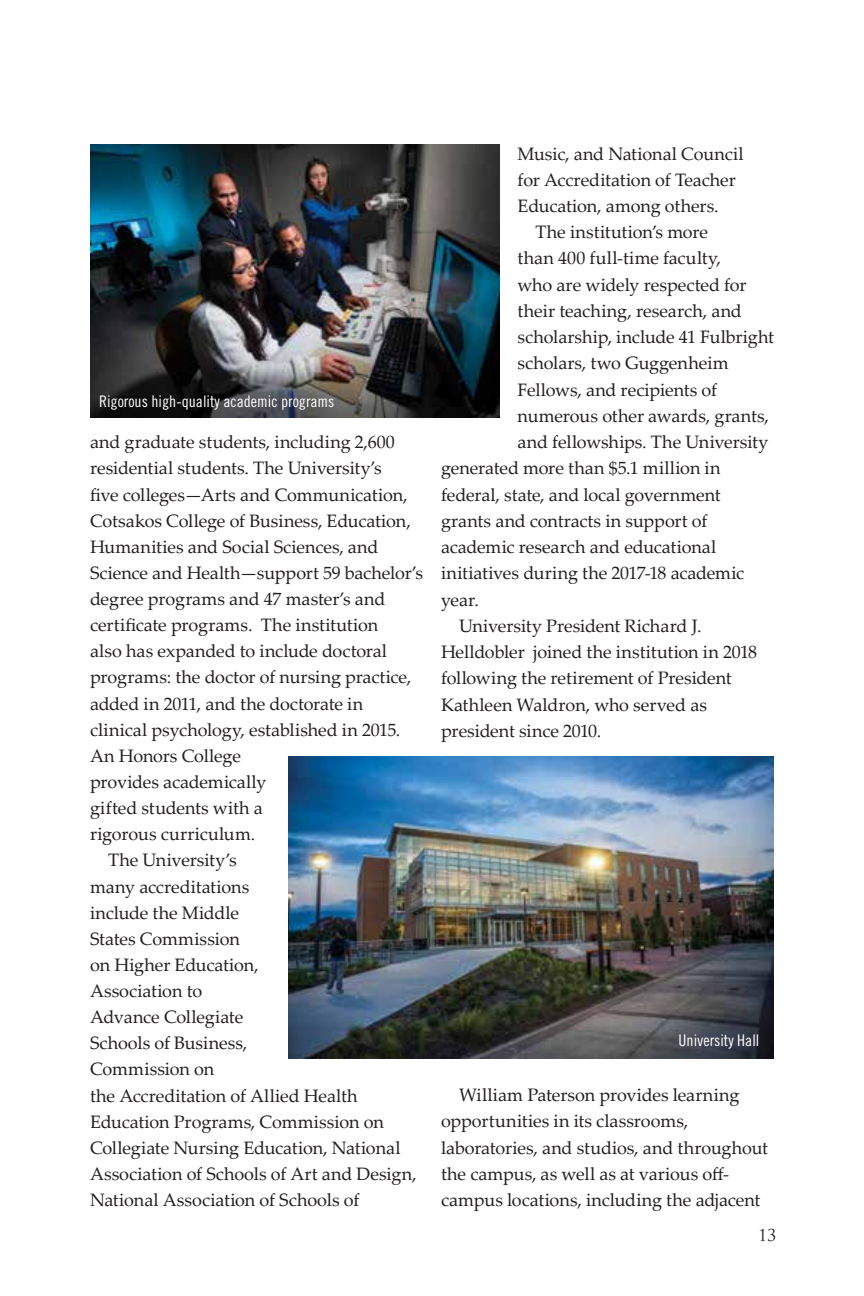
<style>
.page{position:relative;width:864px;height:1296px;background:#fff}
.page>*{position:absolute;margin:0;border:0;box-sizing:border-box;transform-origin:0 0}
.t1{font:18px/26.2px "Palatino Linotype";letter-spacing:-.005em;color:#231f20}
.t2{font:16px "Trade Gothic Cond Eighteen";color:#fff}
.t3{font:16px "Trajan Pro";color:#231f20}
</style>
<div class="page">
<img style="left:90px;top:144px;width:410px;height:273px">
<img style="left:288px;top:756px;width:486px;height:303px">
<p class="t2" style="left:99px;top:391px;width:237px">Rigorous high-quality academic programs</p>
<p class="t1" style="left:90px;top:428px;width:306px">and graduate students, including 2,600</p>
<p class="t1" style="left:90px;top:454px;width:293px">residential students. The University’s</p>
<p class="t1" style="left:90px;top:481px;width:319px">five colleges—Arts and Communication,</p>
<p class="t1" style="left:90px;top:507px;width:322px">Cotsakos College of Business, Education,</p>
<p class="t1" style="left:90px;top:533px;width:290px">Humanities and Social Sciences, and</p>
<p class="t1" style="left:90px;top:559px;width:335px">Science and Health—support 59 bachelor’s</p>
<p class="t1" style="left:90px;top:585px;width:297px">degree programs and 47 master’s and</p>
<p class="t1" style="left:90px;top:611px;width:290px">certificate programs. The institution</p>
<p class="t1" style="left:90px;top:637px;width:299px">also has expanded to include doctoral</p>
<p class="t1" style="left:90px;top:664px;width:323px">programs: the doctor of nursing practice,</p>
<p class="t1" style="left:90px;top:690px;width:275px">added in 2011, and the doctorate in</p>
<p class="t1" style="left:90px;top:716px;width:312px">clinical psychology, established in 2015.</p>
<p class="t1" style="left:90px;top:742px;width:153px">An Honors College</p>
<p class="t1" style="left:90px;top:768px;width:178px">provides academically</p>
<p class="t1" style="left:90px;top:794px;width:174px">gifted students with a</p>
<p class="t1" style="left:90px;top:820px;width:167px">rigorous curriculum.</p>
<p class="t1" style="left:108px;top:846px;width:130px">The University’s</p>
<p class="t1" style="left:90px;top:873px;width:161px">many accreditations</p>
<p class="t1" style="left:90px;top:899px;width:151px">include the Middle</p>
<p class="t1" style="left:90px;top:925px;width:151px">States Commission</p>
<p class="t1" style="left:90px;top:951px;width:170px">on Higher Education,</p>
<p class="t1" style="left:90px;top:977px;width:114px">Association to</p>
<p class="t1" style="left:90px;top:1003px;width:155px">Advance Collegiate</p>
<p class="t1" style="left:90px;top:1029px;width:159px">Schools of Business,</p>
<p class="t1" style="left:90px;top:1056px;width:126px">Commission on</p>
<p class="t1" style="left:90px;top:1082px;width:269px">the Accreditation of Allied Health</p>
<p class="t1" style="left:90px;top:1108px;width:295px">Education Programs, Commission on</p>
<p class="t1" style="left:90px;top:1134px;width:312px">Collegiate Nursing Education, National</p>
<p class="t1" style="left:90px;top:1160px;width:328px">Association of Schools of Art and Design,</p>
<p class="t1" style="left:90px;top:1186px;width:271px">National Association of Schools of</p>
<p class="t1" style="left:518px;top:140px;width:228px">Music, and National Council</p>
<p class="t1" style="left:518px;top:166px;width:220px">for Accreditation of Teacher</p>
<p class="t1" style="left:518px;top:192px;width:202px">Education, among others.</p>
<p class="t1" style="left:536px;top:218px;width:174px">The institution’s more</p>
<p class="t1" style="left:518px;top:245px;width:205px">than 400 full-time faculty,</p>
<p class="t1" style="left:518px;top:271px;width:231px">who are widely respected for</p>
<p class="t1" style="left:518px;top:297px;width:226px">their teaching, research, and</p>
<p class="t1" style="left:518px;top:323px;width:258px">scholarship, include 41 Fulbright</p>
<p class="t1" style="left:518px;top:350px;width:213px">scholars, two Guggenheim</p>
<p class="t1" style="left:518px;top:376px;width:201px">Fellows, and recipients of</p>
<p class="t1" style="left:518px;top:402px;width:253px">numerous other awards, grants,</p>
<p class="t1" style="left:518px;top:428px;width:252px">and fellowships. The University</p>
<p class="t1" style="left:441px;top:455px;width:281px">generated more than $5.1 million in</p>
<p class="t1" style="left:441px;top:481px;width:281px">federal, state, and local government</p>
<p class="t1" style="left:441px;top:507px;width:268px">grants and contracts in support of</p>
<p class="t1" style="left:441px;top:533px;width:277px">academic research and educational</p>
<p class="t1" style="left:441px;top:559px;width:305px">initiatives during the 2017-18 academic</p>
<p class="t1" style="left:441px;top:586px;width:39px">year.</p>
<p class="t1" style="left:459px;top:612px;width:244px">University President Richard J.</p>
<p class="t1" style="left:441px;top:638px;width:318px">Helldobler joined the institution in 2018</p>
<p class="t1" style="left:441px;top:664px;width:292px">following the retirement of President</p>
<p class="t1" style="left:441px;top:691px;width:268px">Kathleen Waldron, who served as</p>
<p class="t1" style="left:441px;top:717px;width:162px">president since 2010.</p>
<p class="t2" style="left:679px;top:1031px;width:82px">University Hall</p>
<p class="t1" style="left:441px;top:1081px;width:328px;text-indent:18px">William Paterson provides learning opportunities in its classrooms, laboratories, and studios, and throughout the campus, as well as at various off&shy;campus locations, including the adjacent</p>
<p class="t3" style="left:758px;top:1225px;width:20px">13</p>
</div>
